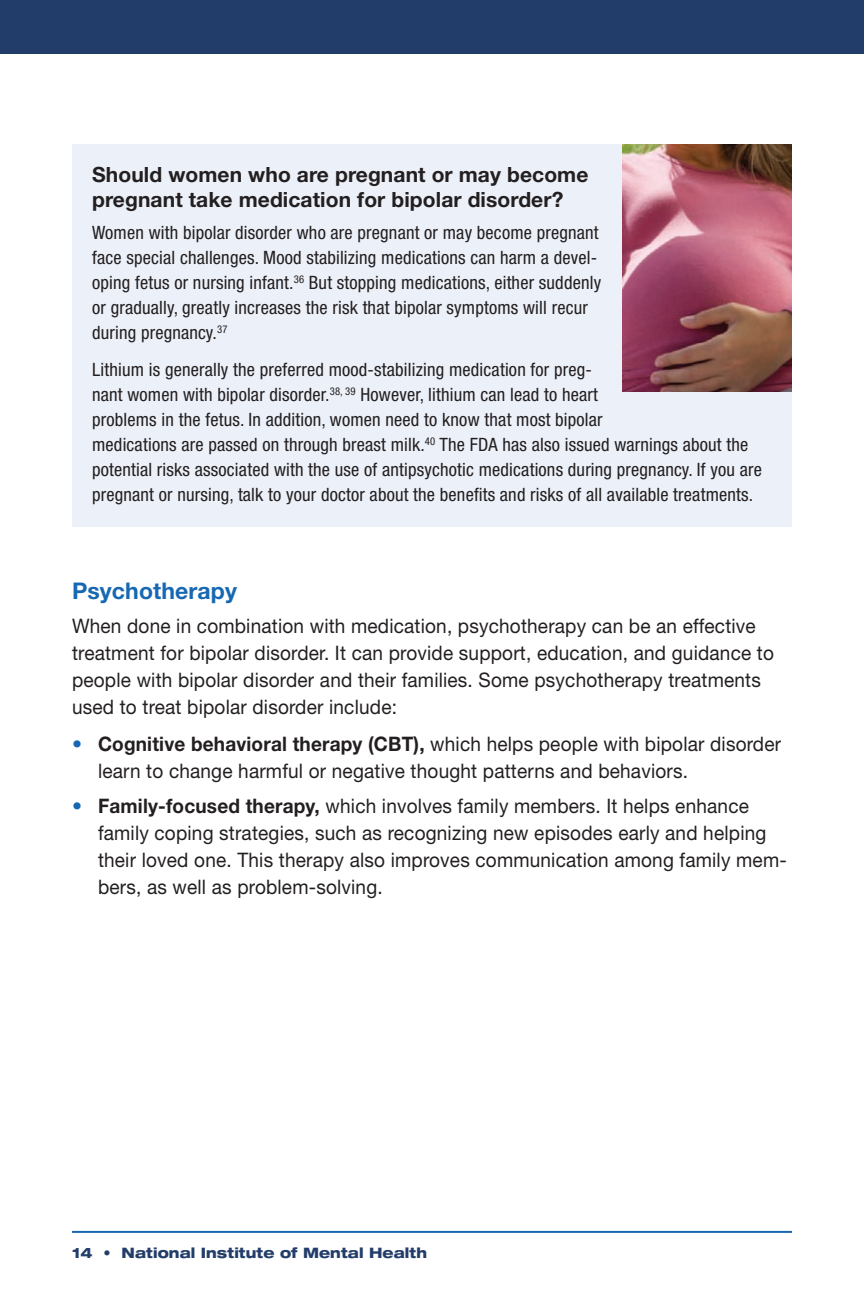
<style>
.page{position:relative;width:864px;height:1296px;background:#fff}
.page>*{position:absolute;margin:0;border:0;box-sizing:border-box;transform-origin:0 0}
.t1{font:700 23px "Helvetica Neue";letter-spacing:.005em;color:#1768b2}
.t2{font:700 21px/25px "Helvetica Neue";letter-spacing:.005em;color:#231f20}
.t3{font:20px/27px "Helvetica Neue";letter-spacing:.01em;color:#231f20;scale:.95 1}
.t4{font:condensed 18.4px/25px "Helvetica Neue";letter-spacing:.01em;color:#231f20}
.t5{font:800 expanded 14.4px "Helvetica Neue";letter-spacing:.005em;color:#223d6a;scale:.95 1}
.s1{font-weight:700;color:#1768b2}
.s2{font-weight:700}
.s3{font-weight:900;font-stretch:normal}
</style>
<div class="page">
<div style="left:0;top:0;width:864px;height:54px;background:#223d6a"></div>
<hr style="left:72px;top:1231px;width:720px;height:2px;background:#1768b2">
<div style="left:72px;top:144px;width:720px;height:383px;background:#ecf0f8"></div>
<img style="left:623px;top:144px;width:169px;height:248px">
<h4 class="t2" style="left:92px;top:162px;width:498px">Should women who are pregnant or may become pregnant take medication for bipolar disorder?</h4>
<p class="t4" style="left:92px;top:220px;width:511px">Women with bipolar disorder who are pregnant or may become pregnant face special challenges. Mood stabilizing medications can harm a devel&shy;oping fetus or nursing infant.<sup>36</sup> But stopping medications, either suddenly or gradually, greatly increases the risk that bipolar symptoms will recur during pregnancy.<sup>37</sup></p>
<p class="t4" style="left:92px;top:357px;width:671px">Lithium is generally the preferred mood-stabilizing medication for preg-<br>nant women with bipolar disorder.<sup>38,</sup> <sup>39</sup> However, lithium can lead to heart<br>problems in the fetus. In addition, women need to know that most bipolar<br>medications are passed on through breast milk.<sup>40</sup> The FDA has also issued warnings about the potential risks associated with the use of antipsychotic medications during pregnancy. If you are pregnant or nursing, talk to your doctor about the benefits and risks of all available treatments.</p>
<h3 class="t1" style="left:72px;top:577px;width:166px">Psychotherapy</h3>
<p class="t3" style="left:72px;top:612px;width:740px">When done in combination with medication, psychotherapy can be an effective treatment for bipolar disorder. It can provide support, education, and guidance to people with bipolar disorder and their families. Some psychotherapy treatments used to treat bipolar disorder include:</p>
<p class="t3" style="left:98px;top:731px;width:721px;text-indent:-26px"><span class="s1">•</span> <span class="s2">Cognitive behavioral therapy (CBT),</span> which helps people with bipolar disorder learn to change harmful or negative thought patterns and behaviors.</p>
<p class="t3" style="left:98px;top:792px;width:727px;text-indent:-26px"><span class="s1">•</span> <span class="s2">Family-focused therapy,</span> which involves family members. It helps enhance family coping strategies, such as recognizing new episodes early and helping their loved one. This therapy also improves communication among family mem&shy;bers, as well as problem-solving.</p>
<p class="t5" style="left:72px;top:1244px;width:375px">14 <span class="s3">•</span> National Institute of Mental Health</p>
</div>
